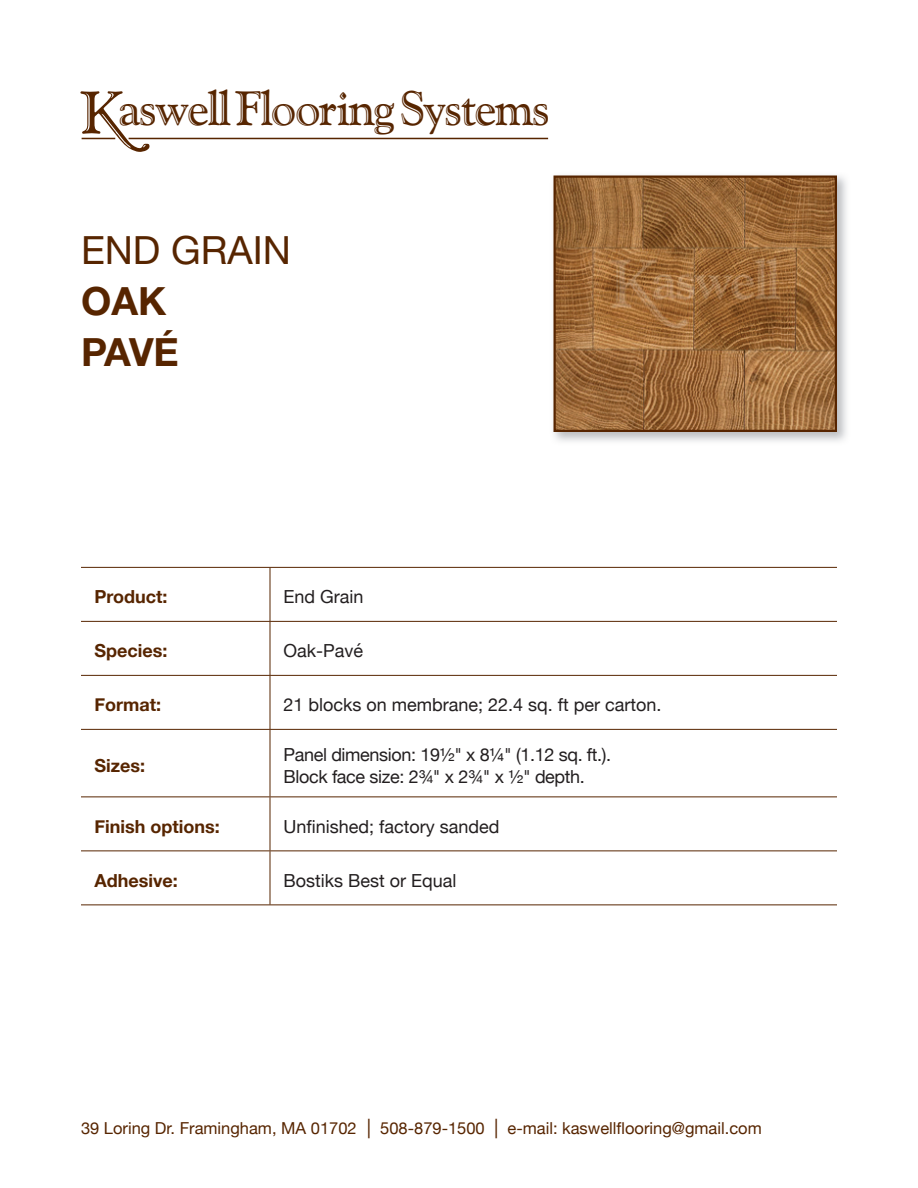
<style>
.page{position:relative;width:918px;height:1188px;background:#fff}
.page>*{position:absolute;margin:0;border:0;box-sizing:border-box;transform-origin:0 0}
.t1{font:48.3px "Goudy Handtooled BT";letter-spacing:-.04em;color:#572500}
.t2{font:39px "Helvetica Neue LT Std";color:#572500}
.t3{font:700 39px/51px "Helvetica Neue LT Std";color:#572500}
.t4{font:18px "Helvetica Neue";color:#231f20}
.t5{font:18px/22.5px "Helvetica Neue";letter-spacing:-.02em;color:#231f20}
.t6{font:700 18px "Helvetica Neue";color:#572500}
.t7{font:16.5px "Helvetica Neue";color:#572500}
.s1{font-size:59.85px}
.s2{font-size:19.5px}
</style>
<div class="page">
<svg style="left:97px;top:108px;width:53px;height:44px"></svg>
<hr style="left:82px;top:138px;width:33px;height:1px;background:#572500">
<hr style="left:129px;top:138px;width:419px;height:1px;background:#572500">
<hr style="left:81px;top:621px;width:189px;height:1px;background:#572500">
<hr style="left:270px;top:621px;width:567px;height:1px;background:#572500">
<hr style="left:81px;top:675px;width:189px;height:1px;background:#572500">
<hr style="left:270px;top:675px;width:567px;height:1px;background:#572500">
<hr style="left:81px;top:729px;width:189px;height:1px;background:#572500">
<hr style="left:270px;top:729px;width:567px;height:1px;background:#572500">
<hr style="left:81px;top:796px;width:189px;height:1px;background:#572500">
<hr style="left:270px;top:796px;width:567px;height:1px;background:#572500">
<hr style="left:81px;top:850px;width:189px;height:1px;background:#572500">
<hr style="left:270px;top:850px;width:567px;height:1px;background:#572500">
<hr style="left:81px;top:904px;width:189px;height:1px;background:#572500">
<hr style="left:270px;top:904px;width:567px;height:1px;background:#572500">
<hr style="left:270px;top:568px;width:1px;height:53px;background:#572500">
<hr style="left:270px;top:622px;width:1px;height:53px;background:#572500">
<hr style="left:270px;top:676px;width:1px;height:53px;background:#572500">
<hr style="left:270px;top:730px;width:1px;height:66px;background:#572500">
<hr style="left:270px;top:797px;width:1px;height:53px;background:#572500">
<hr style="left:270px;top:851px;width:1px;height:53px;background:#572500">
<hr style="left:81px;top:567px;width:189px;height:1px;background:#572500">
<hr style="left:270px;top:567px;width:567px;height:1px;background:#572500">
<img style="left:557px;top:179px;width:277px;height:250px">
<div style="left:554px;top:176px;width:283px;height:256px;border:2px solid #572500"></div>
<h1 class="t1" style="left:81px;top:79px;width:471px"><span class="s1">K</span>aswell Flooring Systems</h1>
<h2 class="t2" style="left:81px;top:227px;width:212px">END GRAIN</h2>
<h2 class="t3" style="left:81px;top:275px;width:99px">OAK<br>PAVÉ</h2>
<p class="t6" style="left:94px;top:583px;width:75px">Product:</p>
<p class="t4" style="left:284px;top:584px;width:82px">End Grain</p>
<p class="t6" style="left:94px;top:637px;width:74px">Species:</p>
<p class="t4" style="left:284px;top:638px;width:81px">Oak-Pavé</p>
<p class="t6" style="left:94px;top:691px;width:68px">Format:</p>
<p class="t4" style="left:284px;top:692px;width:380px">21 blocks on membrane; 22.4 sq. ft per carton.</p>
<p class="t6" style="left:94px;top:751px;width:52px">Sizes:</p>
<p class="t5" style="left:284px;top:744px;width:329px">Panel dimension: 19½" x 8¼" (1.12 sq. ft.).<br>Block face size: 2¾" x 2¾" x ½" depth.</p>
<p class="t6" style="left:94px;top:812px;width:127px">Finish options:</p>
<p class="t4" style="left:284px;top:813px;width:218px">Unfinished; factory sanded</p>
<p class="t6" style="left:94px;top:866px;width:85px">Adhesive:</p>
<p class="t4" style="left:284px;top:867px;width:175px">Bostiks Best or Equal</p>
<p class="t7" style="left:81px;top:1116px;width:682px">39 Loring Dr. Framingham, MA 01702 <span class="s2">|</span> 508-879-1500 <span class="s2">|</span> e-mail: kaswellflooring@gmail.com</p>
</div>
